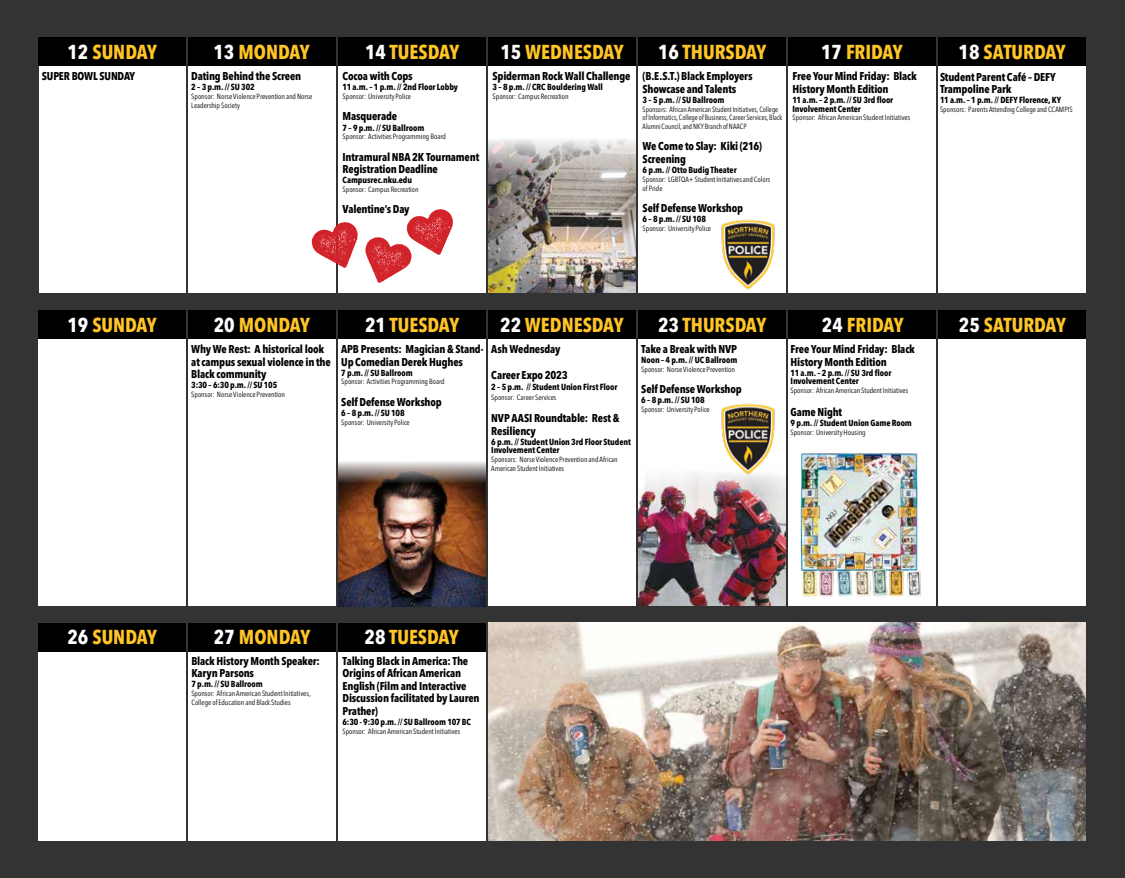
<style>
.page{position:relative;width:1125px;height:878px;background:#333334}
.page>*{position:absolute;margin:0;border:0;box-sizing:border-box;transform-origin:0 0}
.t1{font:700 condensed 20px "Avenir Next LT Pro";color:#ffc425}
.t2{font:700 condensed 11.25px/12.5px "Avenir Next LT Pro";letter-spacing:-.02em;color:#000}
.t3{font:700 condensed 8.75px/8.8px "Avenir Next LT Pro";letter-spacing:-.01em;color:#000}
.t4{font:condensed 7.5px/8.8px "Avenir Next LT Pro";color:#000}
.t5{font:condensed 7.5px/8.8px "Avenir Next LT Pro";color:#000;scale:.95 1}
.s1{color:#fff}
</style>
<div class="page">
<div style="left:38px;top:38px;width:148px;height:28px;background:#000"></div>
<div style="left:38px;top:310px;width:148px;height:28px;background:#000"></div>
<div style="left:38px;top:622px;width:148px;height:29px;background:#000"></div>
<div style="left:188px;top:38px;width:148px;height:28px;background:#000"></div>
<div style="left:188px;top:310px;width:148px;height:28px;background:#000"></div>
<div style="left:188px;top:622px;width:148px;height:29px;background:#000"></div>
<div style="left:338px;top:38px;width:148px;height:28px;background:#000"></div>
<div style="left:338px;top:310px;width:148px;height:28px;background:#000"></div>
<div style="left:338px;top:622px;width:148px;height:29px;background:#000"></div>
<div style="left:488px;top:38px;width:148px;height:28px;background:#000"></div>
<div style="left:488px;top:310px;width:148px;height:28px;background:#000"></div>
<div style="left:638px;top:38px;width:148px;height:28px;background:#000"></div>
<div style="left:638px;top:310px;width:148px;height:28px;background:#000"></div>
<div style="left:788px;top:38px;width:148px;height:28px;background:#000"></div>
<div style="left:788px;top:310px;width:148px;height:28px;background:#000"></div>
<div style="left:938px;top:38px;width:148px;height:28px;background:#000"></div>
<div style="left:938px;top:310px;width:148px;height:28px;background:#000"></div>
<div style="left:39px;top:66px;width:147px;height:226px;background:#fff"></div>
<div style="left:38px;top:339px;width:148px;height:266px;background:#fff"></div>
<div style="left:38px;top:651px;width:148px;height:189px;background:#fff"></div>
<div style="left:188px;top:66px;width:148px;height:226px;background:#fff"></div>
<div style="left:188px;top:339px;width:148px;height:266px;background:#fff"></div>
<div style="left:188px;top:651px;width:148px;height:189px;background:#fff"></div>
<div style="left:338px;top:66px;width:148px;height:226px;background:#fff"></div>
<div style="left:338px;top:339px;width:148px;height:266px;background:#fff"></div>
<div style="left:338px;top:651px;width:148px;height:189px;background:#fff"></div>
<div style="left:488px;top:66px;width:148px;height:226px;background:#fff"></div>
<div style="left:488px;top:339px;width:148px;height:266px;background:#fff"></div>
<div style="left:638px;top:66px;width:148px;height:226px;background:#fff"></div>
<div style="left:638px;top:339px;width:148px;height:266px;background:#fff"></div>
<div style="left:788px;top:66px;width:148px;height:226px;background:#fff"></div>
<div style="left:788px;top:339px;width:148px;height:266px;background:#fff"></div>
<div style="left:938px;top:66px;width:148px;height:226px;background:#fff"></div>
<div style="left:938px;top:339px;width:148px;height:266px;background:#fff"></div>
<img style="left:638px;top:473px;width:148px;height:132px">
<img style="left:721px;top:219px;width:54px;height:71px">
<img style="left:717px;top:403px;width:63px;height:72px">
<img style="left:488px;top:139px;width:148px;height:153px">
<img style="left:489px;top:622px;width:597px;height:218px">
<img style="left:338px;top:461px;width:148px;height:145px">
<img style="left:800px;top:453px;width:121px;height:144px">
<svg style="left:312px;top:222px;width:46px;height:46px"></svg>
<svg style="left:365px;top:209px;width:88px;height:74px"></svg>
<h1 class="t1" style="left:67px;top:40px;width:91px"><span class="s1">12</span> SUNDAY</h1>
<h1 class="t1" style="left:213px;top:40px;width:98px"><span class="s1">13</span> MONDAY</h1>
<h1 class="t1" style="left:365px;top:40px;width:96px"><span class="s1">14</span> TUESDAY</h1>
<h1 class="t1" style="left:500px;top:40px;width:125px"><span class="s1">15</span> WEDNESDAY</h1>
<h1 class="t1" style="left:658px;top:40px;width:110px"><span class="s1">16</span> THURSDAY</h1>
<h1 class="t1" style="left:821px;top:40px;width:83px"><span class="s1">17</span> FRIDAY</h1>
<h1 class="t1" style="left:959px;top:40px;width:108px"><span class="s1">18</span> SATURDAY</h1>
<p class="t2" style="left:42px;top:70px;width:95px">SUPER BOWL SUNDAY</p>
<p class="t2" style="left:343px;top:70px;width:72px">Cocoa with Cops</p>
<p class="t3" style="left:343px;top:83px;width:117px">11 a.m. – 1 p.m. // 2nd Floor Lobby</p>
<p class="t4" style="left:343px;top:92px;width:70px">Sponsor: University Police</p>
<p class="t2" style="left:343px;top:110px;width:56px">Masquerade</p>
<p class="t3" style="left:343px;top:123px;width:83px">7 – 9 p.m. // SU Ballroom</p>
<p class="t4" style="left:343px;top:132px;width:105px">Sponsor: Activities Programming Board</p>
<p class="t2" style="left:343px;top:150px;width:138px">Intramural NBA 2K Tournament<br>Registration Deadline</p>
<p class="t3" style="left:343px;top:176px;width:71px">Campusrec.nku.edu</p>
<p class="t4" style="left:343px;top:185px;width:77px">Sponsor: Campus Recreation</p>
<p class="t2" style="left:343px;top:203px;width:69px">Valentine’s Day</p>
<p class="t2" style="left:191px;top:70px;width:111px">Dating Behind the Screen</p>
<p class="t3" style="left:191px;top:83px;width:65px">2 – 3 p.m. // SU 302</p>
<p class="t4" style="left:191px;top:92px;width:123px">Sponsor: Norse Violence Prevention and Norse<br>Leadership Society</p>
<p class="t2" style="left:493px;top:70px;width:139px">Spiderman Rock Wall Challenge</p>
<p class="t3" style="left:493px;top:83px;width:112px">3 – 8 p.m. // CRC Bouldering Wall</p>
<p class="t4" style="left:493px;top:92px;width:77px">Sponsor: Campus Recreation</p>
<p class="t2" style="left:643px;top:70px;width:111px">(B.E.S.T.) Black Employers<br>Showcase and Talents</p>
<p class="t3" style="left:643px;top:95px;width:83px">3 – 5 p.m. // SU Ballroom</p>
<p class="t5" style="left:643px;top:105px;width:149px">Sponsors: African American Student Initiatives, College of Informatics, College of Business, Career Services, Black<br>Alumni Council, and NKY Branch of NAACP</p>
<p class="t2" style="left:643px;top:140px;width:121px">We Come to Slay: Kiki (216)<br>Screening</p>
<p class="t3" style="left:643px;top:165px;width:96px">6 p.m. // Otto Budig Theater</p>
<p class="t4" style="left:643px;top:175px;width:129px">Sponsor: LGBTQA+ Student Initiatives and Colors of Pride</p>
<p class="t2" style="left:643px;top:201px;width:102px">Self Defense Workshop</p>
<p class="t3" style="left:643px;top:214px;width:65px">6 – 8 p.m. // SU 108</p>
<p class="t4" style="left:643px;top:224px;width:70px">Sponsor: University Police</p>
<p class="t2" style="left:793px;top:70px;width:126px">Free Your Mind Friday: Black<br>History Month Edition</p>
<p class="t3" style="left:793px;top:95px;width:102px">11 a.m. – 2 p.m. // SU 3rd floor<br>Involvement Center</p>
<p class="t4" style="left:793px;top:113px;width:119px">Sponsor: African American Student Initiatives</p>
<p class="t2" style="left:940px;top:70px;width:117px">Student Parent Café – DEFY<br>Trampoline Park</p>
<p class="t3" style="left:940px;top:96px;width:123px">11 a.m. – 1 p.m. // DEFY Florence, KY</p>
<p class="t4" style="left:940px;top:105px;width:134px">Sponsors: Parents Attending College and CCAMPIS</p>
<h1 class="t1" style="left:67px;top:312px;width:91px"><span class="s1">19</span> SUNDAY</h1>
<h1 class="t1" style="left:214px;top:312px;width:98px"><span class="s1">20</span> MONDAY</h1>
<h1 class="t1" style="left:365px;top:312px;width:96px"><span class="s1">21</span> TUESDAY</h1>
<h1 class="t1" style="left:500px;top:312px;width:125px"><span class="s1">22</span> WEDNESDAY</h1>
<h1 class="t1" style="left:658px;top:312px;width:110px"><span class="s1">23</span> THURSDAY</h1>
<h1 class="t1" style="left:822px;top:312px;width:83px"><span class="s1">24</span> FRIDAY</h1>
<h1 class="t1" style="left:959px;top:312px;width:108px"><span class="s1">25</span> SATURDAY</h1>
<p class="t2" style="left:191px;top:343px;width:141px">Why We Rest: A historical look at campus sexual violence in the<br>Black community</p>
<p class="t3" style="left:191px;top:380px;width:87px">3:30 – 6:30 p.m. // SU 105</p>
<p class="t4" style="left:191px;top:390px;width:95px">Sponsor: Norse Violence Prevention</p>
<p class="t2" style="left:341px;top:343px;width:144px">APB Presents: Magician &amp; Stand-<br>Up Comedian Derek Hughes</p>
<p class="t3" style="left:341px;top:368px;width:73px">7 p.m. // SU Ballroom</p>
<p class="t4" style="left:341px;top:377px;width:105px">Sponsor: Activities Programming Board</p>
<p class="t2" style="left:341px;top:395px;width:102px">Self Defense Workshop</p>
<p class="t3" style="left:341px;top:408px;width:65px">6 – 8 p.m. // SU 108</p>
<p class="t4" style="left:341px;top:417px;width:70px">Sponsor: University Police</p>
<p class="t2" style="left:491px;top:343px;width:71px">Ash Wednesday</p>
<p class="t2" style="left:491px;top:369px;width:78px">Career Expo 2023</p>
<p class="t3" style="left:491px;top:382px;width:128px">2 – 5 p.m. // Student Union First Floor</p>
<p class="t4" style="left:491px;top:392px;width:67px">Sponsor: Career Services</p>
<p class="t2" style="left:491px;top:412px;width:130px">NVP AASI Roundtable: Rest &amp;<br>Resiliency</p>
<p class="t3" style="left:491px;top:437px;width:141px">6 p.m. // Student Union 3rd Floor Student<br>Involvement Center</p>
<p class="t4" style="left:491px;top:455px;width:128px">Sponsors: Norse Violence Prevention and African<br>American Student Initiatives</p>
<p class="t2" style="left:641px;top:343px;width:97px">Take a Break with NVP</p>
<p class="t3" style="left:641px;top:355px;width:98px">Noon – 4 p.m. // UC Ballroom</p>
<p class="t4" style="left:641px;top:365px;width:95px">Sponsor: Norse Violence Prevention</p>
<p class="t2" style="left:641px;top:383px;width:102px">Self Defense Workshop</p>
<p class="t3" style="left:641px;top:396px;width:65px">6 – 8 p.m. // SU 108</p>
<p class="t4" style="left:641px;top:405px;width:70px">Sponsor: University Police</p>
<p class="t2" style="left:791px;top:343px;width:126px">Free Your Mind Friday: Black<br>History Month Edition</p>
<p class="t3" style="left:791px;top:368px;width:102px">11 a.m. – 2 p.m. // SU 3rd floor<br>Involvement Center</p>
<p class="t4" style="left:791px;top:386px;width:119px">Sponsor: African American Student Initiatives</p>
<p class="t2" style="left:791px;top:405px;width:53px">Game Night</p>
<p class="t3" style="left:791px;top:418px;width:123px">9 p.m. // Student Union Game Room</p>
<p class="t4" style="left:791px;top:427px;width:77px">Sponsor: University Housing</p>
<h1 class="t1" style="left:67px;top:625px;width:91px"><span class="s1">26</span> SUNDAY</h1>
<h1 class="t1" style="left:214px;top:625px;width:98px"><span class="s1">27</span> MONDAY</h1>
<h1 class="t1" style="left:365px;top:625px;width:96px"><span class="s1">28</span> TUESDAY</h1>
<p class="t2" style="left:191px;top:654px;width:130px">Black History Month Speaker:<br>Karyn Parsons</p>
<p class="t3" style="left:191px;top:680px;width:73px">7 p.m. // SU Ballroom</p>
<p class="t4" style="left:191px;top:689px;width:121px">Sponsor: African American Student Initiatives,<br>College of Education and Black Studies</p>
<p class="t2" style="left:343px;top:654px;width:139px">Talking Black in America: The<br>Origins of African American<br>English (Film and Interactive<br>Discussion facilitated by Lauren<br>Prather)</p>
<p class="t3" style="left:343px;top:717px;width:130px">6:30 - 9:30 p.m. // SU Ballroom 107 BC</p>
<p class="t4" style="left:343px;top:726px;width:119px">Sponsor: African American Student Initiatives</p>
</div>
